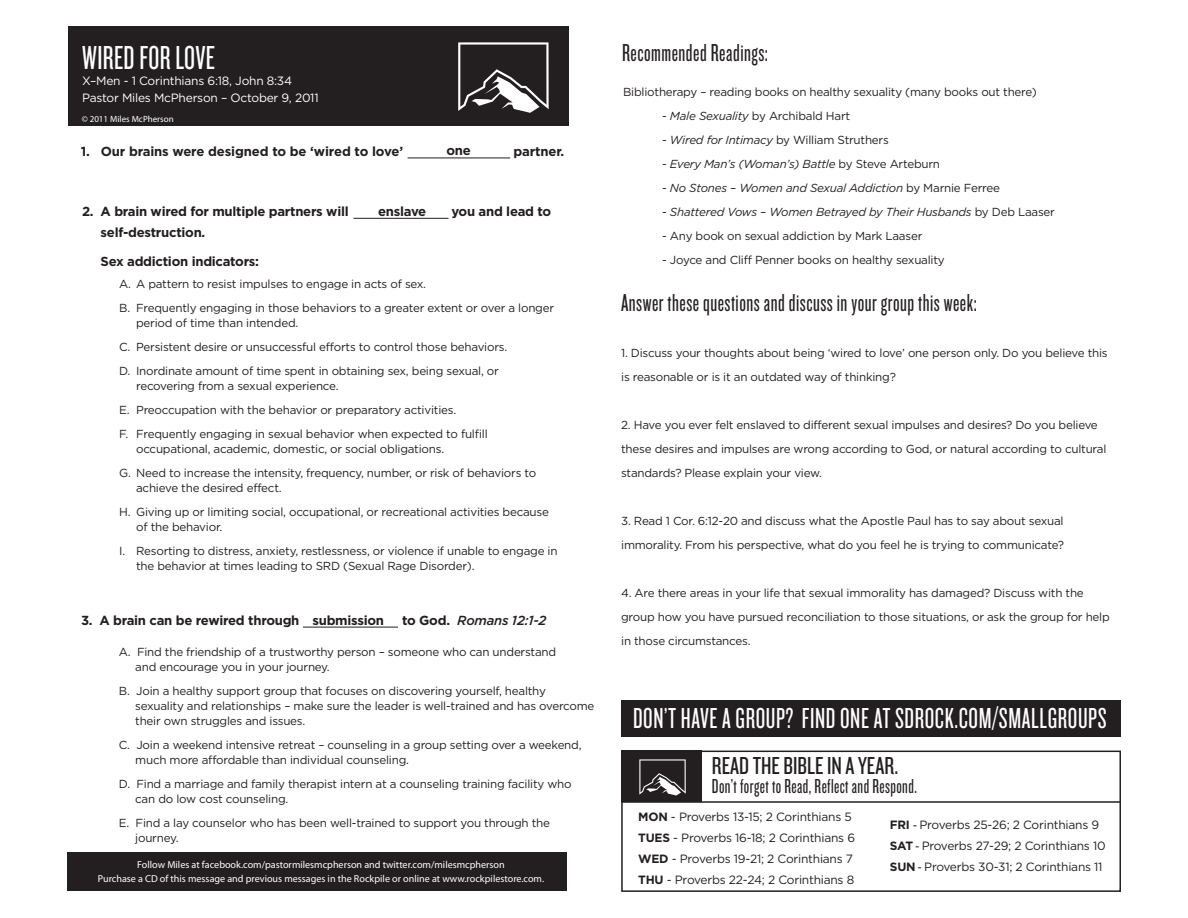
<style>
.page{position:relative;width:1188px;height:918px;background:#fff}
.page>*{position:absolute;margin:0;border:0;box-sizing:border-box;transform-origin:0 0}
.t1{font:34.5px "Knockout HTF27 Junior Bantamwt";letter-spacing:.01em;color:#fff}
.t2{font:30px "Knockout HTF27 Junior Bantamwt";letter-spacing:.02em;color:#fff}
.t3{font:25.5px "Knockout HTF27 Junior Bantamwt";letter-spacing:.02em;color:#231f20}
.t4{font:25.5px "Knockout HTF28 Junior Featherwt";color:#231f20}
.t5{font:21px "Knockout HTF27 Junior Bantamwt";letter-spacing:.02em;color:#231f20}
.t6{font:700 13.2px "Gotham HTF";letter-spacing:-.02em;color:#231f20}
.t7{font:italic 500 13.2px "Gotham HTF";letter-spacing:-.02em;color:#231f20}
.t8{font:12px/21px "Gotham HTF";letter-spacing:-.02em;color:#231f20}
.t9{font:12px/16.5px "Gotham HTF";letter-spacing:-.02em;color:#fff}
.t10{font:11.7px/24px "Gotham HTF";letter-spacing:-.02em;color:#231f20}
.t11{font:italic 11.7px "Gotham HTF";letter-spacing:-.02em;color:#231f20}
.t12{font:10.2px/13.5px "Myriad Pro";color:#fff;text-align:center}
.t13{font:9px "Myriad Pro";color:#fff}
.s1{font-style:italic}
.s2{font-style:normal}
.s3{font-weight:700}
.s4{font-family:"Myriad Pro";font-weight:600}
</style>
<div class="page">
<div style="left:68px;top:26px;width:500px;height:99px;background:#231f20"></div>
<div style="left:67px;top:852px;width:500px;height:39px;background:#231f20"></div>
<div style="left:621px;top:700px;width:499px;height:36px;background:#231f20"></div>
<div style="left:621px;top:751px;width:500px;height:141px;border:2px solid #231f20"></div>
<div style="left:621px;top:751px;width:80px;height:51px;background:#231f20"></div>
<hr style="left:622px;top:801px;width:498px;height:2px;background:#231f20">
<svg style="left:639px;top:759px;width:47px;height:37px"></svg>
<svg style="left:458px;top:42px;width:91px;height:71px"></svg>
<hr style="left:354px;top:218px;width:95px;height:1px;background:#231f20">
<hr style="left:408px;top:158px;width:102px;height:1px;background:#231f20">
<hr style="left:303px;top:627px;width:95px;height:1px;background:#231f20">
<h1 class="t1" style="left:82px;top:41px;width:135px">WIRED FOR LOVE</h1>
<p class="t9" style="left:82px;top:73px;width:238px">X–Men - 1 Corinthians 6:18, John 8:34<br>Pastor Miles McPherson – October 9, 2011</p>
<p class="t13" style="left:82px;top:113px;width:93px">© 2011 Miles McPherson</p>
<p class="t6" style="left:81px;top:144px;width:324px">1. Our brains were designed to be ‘wired to love’</p>
<p class="t6" style="left:513px;top:144px;width:52px">partner.</p>
<p class="t6" style="left:446px;top:143px;width:26px">one</p>
<p class="t6" style="left:82px;top:204px;width:268px">2. A brain wired for multiple partners will</p>
<p class="t6" style="left:451px;top:204px;width:101px">you and lead to</p>
<p class="t6" style="left:101px;top:225px;width:106px">self-destruction.</p>
<p class="t6" style="left:378px;top:204px;width:50px">enslave</p>
<p class="t6" style="left:101px;top:254px;width:160px">Sex addiction indicators:</p>
<p class="t10" style="left:119px;top:271px;width:308px">A. A pattern to resist impulses to engage in acts of sex.<br>B.</p>
<p class="t10" style="left:136px;top:300px;width:419px;line-height:15px">Frequently engaging in those behaviors to a greater extent or over a longer period of time than intended.</p>
<p class="t10" style="left:136px;top:334px;width:373px">Persistent desire or unsuccessful efforts to control those behaviors.<br>Inordinate amount of time spent in obtaining sex, being sexual, or</p>
<p class="t10" style="left:136px;top:373px;width:353px">recovering from a sexual experience.<br>Preoccupation with the behavior or preparatory activities.<br>Frequently engaging in sexual behavior when expected to fulfill</p>
<p class="t10" style="left:119px;top:437px;width:419px;text-indent:17px">occupational, academic, domestic, or social obligations.<br>G. Need to increase the intensity, frequency, number, or risk of behaviors to</p>
<p class="t10" style="left:136px;top:476px;width:414px">achieve the desired effect.<br>Giving up or limiting social, occupational, or recreational activities because</p>
<p class="t10" style="left:136px;top:515px;width:423px">of the behavior.<br>Resorting to distress, anxiety, restlessness, or violence if unable to engage in</p>
<p class="t10" style="left:136px;top:554px;width:340px">the behavior at times leading to SRD (Sexual Rage Disorder).</p>
<p class="t10" style="left:119px;top:335px;width:13px">C.<br>D.</p>
<p class="t10" style="left:119px;top:398px;width:12px">E.</p>
<p class="t10" style="left:119px;top:421px;width:11px">F.</p>
<p class="t10" style="left:119px;top:499px;width:13px">H.</p>
<p class="t10" style="left:119px;top:538px;width:7px">I.</p>
<p class="t6" style="left:81px;top:613px;width:220px">3. A brain can be rewired through</p>
<p class="t6" style="left:402px;top:613px;width:49px">to God.</p>
<p class="t6" style="left:312px;top:613px;width:73px">submission</p>
<p class="t7" style="left:457px;top:613px;width:91px">Romans 12:1-2</p>
<p class="t10" style="left:135px;top:644px;width:422px;line-height:15px;text-indent:-16px">A. Find the friendship of a trustworthy person – someone who can understand and encourage you in your journey.</p>
<p class="t10" style="left:135px;top:683px;width:461px;line-height:15px;text-indent:-16px">B. Join a healthy support group that focuses on discovering yourself, healthy sexuality and relationships – make sure the leader is well-trained and has overcome their own struggles and issues.</p>
<p class="t10" style="left:135px;top:737px;width:448px;line-height:15px;text-indent:-16px">C. Join a weekend intensive retreat – counseling in a group setting over a weekend, much more affordable than individual counseling.</p>
<p class="t10" style="left:135px;top:776px;width:438px;line-height:15px;text-indent:-16px">D. Find a marriage and family therapist intern at a counseling training facility who can do low cost counseling.</p>
<p class="t10" style="left:135px;top:815px;width:416px;line-height:15px;text-indent:-16px">E. Find a lay counselor who has been well-trained to support you through the journey.</p>
<p class="t12" style="left:98px;top:858px;width:448px">Follow Miles at facebook.com/pastormilesmcpherson and twitter.com/milesmcpherson<br>Purchase a CD of this message and previous messages in the Rockpile or online at www.rockpilestore.com.</p>
<h3 class="t3" style="left:622px;top:40px;width:147px">Recommended Readings:</h3>
<p class="t10" style="left:623px;top:80px;width:415px">Bibliotherapy – reading books on healthy sexuality (many books out there)</p>
<p class="t10" style="left:662px;top:104px;width:189px">- <span class="s1">Male Sexuality</span> by Archibald Hart</p>
<p class="t10" style="left:662px;top:128px;width:228px">- <span class="s1">Wired for Intimacy</span> by William Struthers</p>
<p class="t11" style="left:662px;top:157px;width:279px"><span class="s2">-</span> Every Man’s (Woman’s) Battle <span class="s2">by Steve Arteburn</span></p>
<p class="t11" style="left:662px;top:181px;width:339px"><span class="s2">-</span> No Stones – Women and Sexual Addiction <span class="s2">by Marnie Ferree</span></p>
<p class="t11" style="left:662px;top:205px;width:394px"><span class="s2">-</span> Shattered Vows – Women Betrayed by Their Husbands <span class="s2">by Deb Laaser</span></p>
<p class="t10" style="left:662px;top:224px;width:262px">- Any book on sexual addiction by Mark Laaser</p>
<p class="t10" style="left:662px;top:248px;width:284px">- Joyce and Cliff Penner books on healthy sexuality</p>
<h3 class="t3" style="left:621px;top:291px;width:357px">Answer these questions and discuss in your group this week:</h3>
<p class="t10" style="left:621px;top:341px;width:488px">1. Discuss your thoughts about being ‘wired to love’ one person only. Do you believe this is reasonable or is it an outdated way of thinking?</p>
<p class="t10" style="left:621px;top:413px;width:487px">2. Have you ever felt enslaved to different sexual impulses and desires? Do you believe these desires and impulses are wrong according to God, or natural according to cultural standards? Please explain your view.</p>
<p class="t10" style="left:621px;top:509px;width:444px">3. Read 1 Cor. 6:12-20 and discuss what the Apostle Paul has to say about sexual immorality. From his perspective, what do you feel he is trying to communicate?</p>
<p class="t10" style="left:621px;top:581px;width:490px">4. Are there areas in your life that sexual immorality has damaged? Discuss with the group how you have pursued reconciliation to those situations, or ask the group for help in those circumstances.</p>
<h2 class="t2" style="left:633px;top:704px;width:475px">Don’t have a group? Find one at sdrock.com/smallgroups</h2>
<h3 class="t4" style="left:712px;top:753px;width:188px">READ THE BIBLE IN A YEAR.</h3>
<h3 class="t5" style="left:712px;top:776px;width:206px">Don’t forget to Read, Reflect and Respond.</h3>
<p class="t8" style="left:638px;top:806px;width:218px"><span class="s3">MON</span> - Proverbs 13-15; 2 Corinthians 5<br><span class="s3">TUES</span> - Proverbs 16-18; 2 Corinthians 6<br><span class="s3">WED</span> - Proverbs 19-21; 2 Corinthians 7<br><span class="s3">THU</span> - Proverbs 22-24; 2 Corinthians 8</p>
<p class="t8" style="left:890px;top:814px;width:217px"><span class="s3">FRI</span> <span class="s4">-</span> Proverbs 25-26; 2 Corinthians 9<br><span class="s3">SAT</span> <span class="s4">-</span> Proverbs 27-29; 2 Corinthians 10<br><span class="s3">SUN</span> <span class="s4">-</span> Proverbs 30-31; 2 Corinthians 11</p>
</div>
